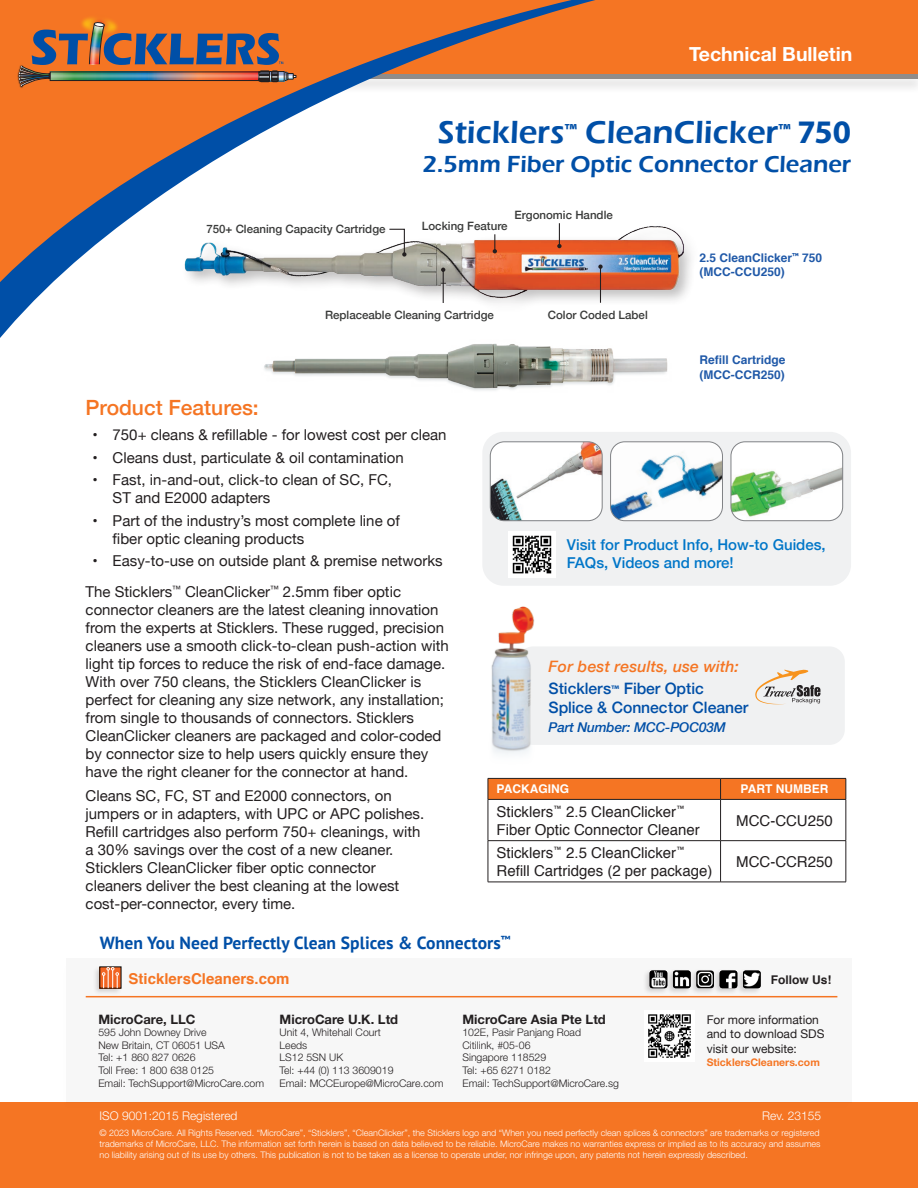
<style>
.page{position:relative;width:918px;height:1188px;background:#fff}
.page>*{position:absolute;margin:0;border:0;box-sizing:border-box;transform-origin:0 0}
.t1{font:600 33px "Eras ITC";color:#004fa7}
.t2{font:600 24px "Eras ITC";color:#004fa7}
.t3{font:500 21px "Helvetica Neue";color:#f57523}
.t4{font:700 19.5px "Helvetica Neue";color:#fff}
.t5{font:700 17.55px "PT Sans";letter-spacing:.005em;color:#004fa7}
.t6{font:italic 500 15.75px/22px "Helvetica Neue";letter-spacing:.01em;color:#f57523}
.t7{font:500 15.75px "Helvetica Neue";color:#004fa7}
.t8{font:15px/18px "Helvetica Neue";color:#231f20}
.t9{font:15px/18px "Helvetica";color:#231f20}
.t10{font:500 15px/17.5px "Helvetica Neue";color:#0076c8}
.t11{font:700 15px "Helvetica";color:#f57523}
.t12{font:italic 500 13.5px "Helvetica Neue";letter-spacing:-.01em;color:#004fa7}
.t13{font:700 13.05px "Helvetica Neue";color:#231f20}
.t14{font:700 12px/14.4px "Helvetica";color:#2059a8}
.t15{font:12px/14.4px "Helvetica Neue";color:#231f20}
.t16{font:300 12px "Helvetica Neue";color:#fff}
.t17{font:700 12px "Helvetica";color:#fff}
.t18{font:700 12px "Helvetica";color:#231f20}
.t19{font:500 11.55px "Helvetica Neue";color:#3a3b3a}
.t20{font:300 10.5px/12.6px "Helvetica Neue";color:#231f20}
.t21{font:700 10.5px "Helvetica Neue";color:#f57523}
.t22{font:300 9px/10.8px "Helvetica Neue";color:#fff;text-align:justify}
.s1{font-family:"Myriad Pro";font-weight:700}
.s2{font-style:normal;color:#004fa7}
.s3{font-family:"Myriad Pro";font-weight:600;font-style:normal;font-size:12.6px;color:#004fa7}
</style>
<div class="page">
<div style="left:0;top:0;width:918px;height:79px;background:#f57523"></div>
<div style="left:0;top:73px;width:918px;height:21px;background:#231f20;opacity:.19"></div>
<div style="left:0;top:74px;width:918px;height:5px;background:#908c8a"></div>
<svg style="left:0;top:0;width:605px;height:331px"></svg>
<img style="left:13px;top:61px;width:14px;height:31px">
<img style="left:75px;top:12px;width:47px;height:10px">
<img style="left:84px;top:19px;width:26px;height:3px">
<img style="left:19px;top:22px;width:277px;height:64px">
<div style="left:0;top:1102px;width:918px;height:86px;background:#f57523"></div>
<div style="left:55px;top:956px;width:802px;height:161px;background:#231f20;opacity:.19"></div>
<div style="left:66px;top:958px;width:786px;height:144px;background:#f7f7f7"></div>
<hr style="left:86px;top:996px;width:751px;height:1px;background:#f57523">
<div style="left:93px;top:966px;width:30px;height:30px;background:#231f20;opacity:.19"></div>
<svg style="left:102px;top:976px;width:17px;height:10px"></svg>
<svg style="left:102px;top:967px;width:17px;height:9px"></svg>
<div style="left:736px;top:969px;width:27px;height:27px;background:#231f20;opacity:.19"></div>
<img style="left:743px;top:971px;width:18px;height:17px">
<div style="left:712px;top:969px;width:27px;height:27px;background:#231f20;opacity:.19"></div>
<img style="left:720px;top:971px;width:17px;height:17px">
<div style="left:666px;top:969px;width:27px;height:27px;background:#231f20;opacity:.19"></div>
<img style="left:673px;top:971px;width:16px;height:17px">
<div style="left:689px;top:969px;width:27px;height:27px;background:#231f20;opacity:.19"></div>
<svg style="left:696px;top:971px;width:18px;height:17px"></svg>
<div style="left:642px;top:969px;width:27px;height:27px;background:#231f20;opacity:.19"></div>
<img style="left:650px;top:971px;width:17px;height:17px">
<img style="left:648px;top:1014px;width:43px;height:44px">
<svg style="left:488px;top:778px;width:359px;height:21px;background:#e97023"></svg>
<hr style="left:488px;top:799px;width:233px;height:1px;background:#231f20">
<hr style="left:488px;top:800px;width:1px;height:40px;background:#231f20">
<hr style="left:721px;top:799px;width:125px;height:1px;background:#231f20">
<hr style="left:720px;top:800px;width:1px;height:40px;background:#231f20">
<hr style="left:846px;top:800px;width:1px;height:40px;background:#231f20">
<hr style="left:488px;top:840px;width:233px;height:1px;background:#231f20">
<hr style="left:488px;top:841px;width:1px;height:41px;background:#231f20">
<hr style="left:721px;top:840px;width:125px;height:1px;background:#231f20">
<hr style="left:720px;top:841px;width:1px;height:41px;background:#231f20">
<hr style="left:846px;top:841px;width:1px;height:41px;background:#231f20">
<hr style="left:488px;top:882px;width:233px;height:1px;background:#231f20">
<hr style="left:721px;top:882px;width:125px;height:1px;background:#231f20">
<img style="left:264px;top:343px;width:404px;height:48px">
<div style="left:181px;top:222px;width:519px;height:92px;background:#fff"></div>
<img style="left:173px;top:220px;width:518px;height:84px">
<svg style="left:441px;top:268px;width:4px;height:4px"></svg>
<svg style="left:598px;top:265px;width:5px;height:4px"></svg>
<hr style="left:443px;top:270px;width:1px;height:33px;background:#231f20">
<hr style="left:600px;top:267px;width:1px;height:36px;background:#231f20">
<svg style="left:493px;top:234px;width:4px;height:19px"></svg>
<svg style="left:557px;top:223px;width:5px;height:25px"></svg>
<svg style="left:388px;top:228px;width:19px;height:29px"></svg>
<div style="left:482px;top:432px;width:369px;height:154px;background:#f0f1f2;border-radius:21px"></div>
<img style="left:611px;top:442px;width:111px;height:79px">
<div style="left:610px;top:442px;width:113px;height:79px;border:1px solid #808285;border-radius:14px"></div>
<img style="left:490px;top:442px;width:112px;height:79px">
<div style="left:490px;top:442px;width:112px;height:79px;border:1px solid #808285;border-radius:14px"></div>
<img style="left:731px;top:442px;width:112px;height:79px">
<div style="left:731px;top:442px;width:112px;height:79px;border:1px solid #808285;border-radius:14px"></div>
<img style="left:509px;top:531px;width:46px;height:47px">
<div style="left:518px;top:646px;width:327px;height:99px;background:#f0f1f2;border-radius:15px"></div>
<img style="left:491px;top:606px;width:44px;height:148px">
<svg style="left:755px;top:670px;width:65px;height:34px"></svg>
<h3 class="t4" style="left:689px;top:38px;width:165px">Technical Bulletin</h3>
<p class="t1" style="left:438px;top:114px;width:415px">Sticklers<sup>™</sup> CleanClicker<sup>™</sup> <span class="s1">750</span></p>
<p class="t2" style="left:422px;top:151px;width:430px">2.5mm Fiber Optic Connector Cleaner</p>
<p class="t19" style="left:206px;top:220px;width:181px">750+ Cleaning Capacity Cartridge</p>
<p class="t19" style="left:422px;top:217px;width:87px">Locking Feature</p>
<p class="t19" style="left:515px;top:206px;width:100px">Ergonomic Handle</p>
<p class="t19" style="left:325px;top:305px;width:170px">Replaceable Cleaning Cartridge</p>
<p class="t19" style="left:548px;top:305px;width:101px">Color Coded Label</p>
<p class="t14" style="left:700px;top:250px;width:124px">2.5 CleanClicker<sup>™</sup> 750 (MCC-CCU250)</p>
<p class="t14" style="left:700px;top:353px;width:87px">Refill Cartridge</p>
<p class="t14" style="left:700px;top:367px;width:87px">(MCC-CCR250)</p>
<p class="t3" style="left:86px;top:390px;width:175px">Product Features:</p>
<p class="t8" style="left:92px;top:427px;width:356px">• 750+ cleans &amp; refillable - for lowest cost per clean</p>
<p class="t8" style="left:92px;top:449px;width:313px">• Cleans dust, particulate &amp; oil contamination</p>
<p class="t8" style="left:113px;top:472px;width:281px;text-indent:-20px">• Fast, in-and-out, click-to clean of SC, FC,<br>ST and E2000 adapters</p>
<p class="t8" style="left:113px;top:512px;width:289px;text-indent:-20px">• Part of the industry’s most complete line of fiber optic cleaning products</p>
<p class="t8" style="left:92px;top:553px;width:352px">• Easy-to-use on outside plant &amp; premise networks</p>
<p class="t8" style="left:86px;top:584px;width:365px">The Sticklers<sup>™</sup> CleanClicker<sup>™</sup> 2.5mm fiber optic connector cleaners are the latest cleaning innovation from the experts at Sticklers. These rugged, precision cleaners use a smooth click-to-clean push-action with light tip forces to reduce the risk of end-face damage.<br>With over 750 cleans, the Sticklers CleanClicker is perfect for cleaning any size network, any installation; from single to thousands of connectors. Sticklers CleanClicker cleaners are packaged and color-coded by connector size to help users quickly ensure they have the right cleaner for the connector at hand.</p>
<p class="t8" style="left:86px;top:788px;width:340px">Cleans SC, FC, ST and E2000 connectors, on jumpers or in adapters, with UPC or APC polishes.<br>Refill cartridges also perform 750+ cleanings, with a 30% savings over the cost of a new cleaner.<br>Sticklers CleanClicker fiber optic connector cleaners deliver the best cleaning at the lowest cost-per-connector, every time.</p>
<p class="t10" style="left:567px;top:535px;width:260px">Visit for Product Info, How-to Guides,<br>FAQs, Videos and more!</p>
<p class="t6" style="left:548px;top:654px;width:192px">For best results, use with:<br><span class="s2">Sticklers</span><span class="s3">™</span> <span class="s2">Fiber Optic</span></p>
<p class="t7" style="left:548px;top:695px;width:201px">Splice &amp; Connector Cleaner</p>
<p class="t12" style="left:548px;top:716px;width:179px">Part Number: MCC-POC03M</p>
<p class="t17" style="left:497px;top:780px;width:74px">PACKAGING</p>
<p class="t17" style="left:741px;top:780px;width:89px">PART NUMBER</p>
<p class="t9" style="left:497px;top:803px;width:190px">Sticklers<sup>™</sup> 2.5 CleanClicker<sup>™</sup></p>
<p class="t9" style="left:497px;top:821px;width:205px">Fiber Optic Connector Cleaner</p>
<p class="t9" style="left:736px;top:812px;width:98px">MCC-CCU250</p>
<p class="t9" style="left:497px;top:844px;width:217px">Sticklers<sup>™</sup> 2.5 CleanClicker<sup>™<br></sup>Refill Cartridges (2 per package)</p>
<p class="t9" style="left:736px;top:853px;width:98px">MCC-CCR250</p>
<p class="t5" style="left:100px;top:931px;width:412px">When You Need Perfectly Clean Splices &amp; Connectors<sup>™</sup></p>
<p class="t11" style="left:129px;top:966px;width:162px">SticklersCleaners.com</p>
<p class="t18" style="left:771px;top:970px;width:62px">Follow Us!</p>
<p class="t13" style="left:462px;top:1009px;width:145px">MicroCare Asia Pte Ltd</p>
<p class="t20" style="left:462px;top:1026px;width:158px">102E, Pasir Panjang Road<br>Citilink, #05-06<br>Singapore 118529<br>Tel: +65 6271 0182<br>Email: TechSupport@MicroCare.sg</p>
<p class="t13" style="left:98px;top:1009px;width:99px">MicroCare, LLC</p>
<p class="t20" style="left:98px;top:1026px;width:167px">595 John Downey Drive<br>New Britain, CT 06051 USA<br>Tel: +1 860 827 0626<br>Toll Free: 1 800 638 0125<br>Email: TechSupport@MicroCare.com</p>
<p class="t13" style="left:280px;top:1009px;width:120px">MicroCare U.K. Ltd</p>
<p class="t20" style="left:280px;top:1026px;width:165px">Unit 4, Whitehall Court<br>Leeds<br>LS12 5SN UK<br>Tel: +44 (0) 113 3609019<br>Email: MCCEurope@MicroCare.com</p>
<p class="t15" style="left:707px;top:1013px;width:119px">For more information and to download SDS visit our website:</p>
<p class="t21" style="left:707px;top:1054px;width:115px">SticklersCleaners.com</p>
<p class="t16" style="left:100px;top:1106px;width:139px">ISO 9001:2015 Registered</p>
<p class="t16" style="left:762px;top:1106px;width:60px">Rev. 23155</p>
<p class="t22" style="left:100px;top:1127px;width:723px">© 2023 MicroCare. All Rights Reserved. “MicroCare”, “Sticklers”, “CleanClicker”, the Sticklers logo and “When you need perfectly clean splices &amp; connectors” are trademarks or registered trademarks of MicroCare, LLC. The information set forth herein is based on data believed to be reliable. MicroCare makes no warranties express or implied as to its accuracy and assumes no liability arising out of its use by others. This publication is not to be taken as a license to operate under, nor infringe upon, any patents not herein expressly described.</p>
</div>
